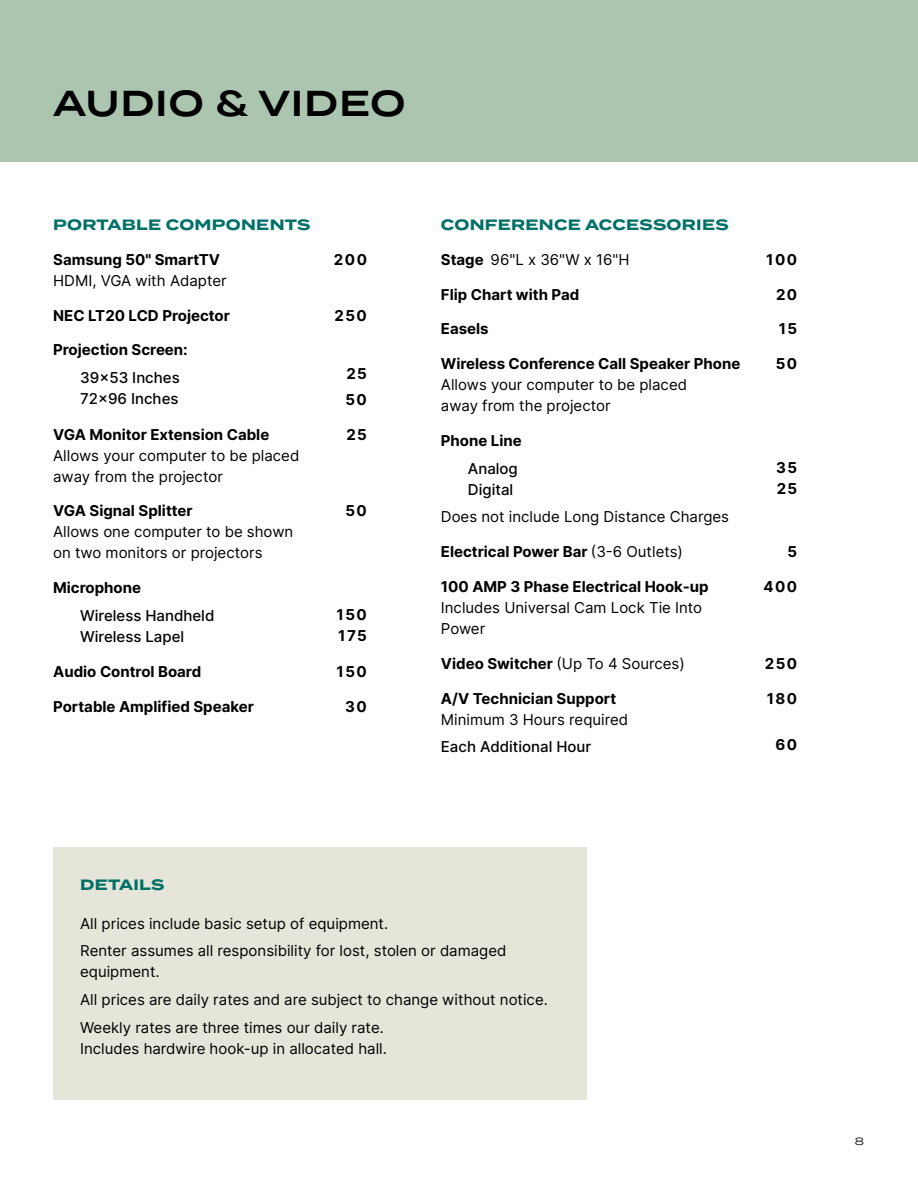
<style>
.page{position:relative;width:918px;height:1188px;background:#fff}
.page>*{position:absolute;margin:0;border:0;box-sizing:border-box;transform-origin:0 0}
.t1{font:600 36px "Termina";letter-spacing:.02em;color:#000}
.t2{font:15px/21px "Inter";color:#000101}
.t3{font:700 15px "Inter";color:#000101}
.t4{font:500 15px/21px "Inter";color:#000101}
.t5{font:700 15px/21px "Inter";letter-spacing:.1em;color:#000}
.t6{font:700 15px "Termina";letter-spacing:.02em;color:#007068}
.t7{font:10.5px "Termina";color:#000}
.s1{font-weight:700}
.s2{font-weight:400}
</style>
<div class="page">
<div style="left:0;top:0;width:918px;height:162px;background:#acc5b1"></div>
<div style="left:53px;top:847px;width:534px;height:252px;background:#e6e5da"></div>
<h1 class="t1" style="left:53px;top:77px;width:354px">AUDIO &amp; VIDEO</h1>
<p class="t6" style="left:53px;top:214px;width:259px">PORTABLE COMPONENTS</p>
<p class="t3" style="left:53px;top:248px;width:168px">Samsung 50" SmartTV</p>
<p class="t2" style="left:53px;top:269px;width:175px">HDMI, VGA with Adapter</p>
<p class="t5" style="left:334px;top:248px;width:35px">200</p>
<p class="t3" style="left:53px;top:304px;width:178px">NEC LT20 LCD Projector</p>
<p class="t5" style="left:335px;top:304px;width:34px">250</p>
<p class="t3" style="left:53px;top:339px;width:136px">Projection Screen:</p>
<p class="t4" style="left:80px;top:367px;width:101px">39x53 Inches<br>72x96 Inches</p>
<p class="t5" style="left:345px;top:361px;width:23px;line-height:25.5px">25<br>50</p>
<p class="t3" style="left:53px;top:423px;width:218px">VGA Monitor Extension Cable</p>
<p class="t2" style="left:53px;top:444px;width:248px">Allows your computer to be placed away from the projector</p>
<p class="t5" style="left:346px;top:423px;width:22px">25</p>
<p class="t3" style="left:53px;top:500px;width:141px">VGA Signal Splitter</p>
<p class="t2" style="left:53px;top:521px;width:242px">Allows one computer to be shown on two monitors or projectors</p>
<p class="t5" style="left:345px;top:500px;width:23px">50</p>
<p class="t3" style="left:53px;top:577px;width:89px">Microphone</p>
<p class="t4" style="left:80px;top:605px;width:136px">Wireless Handheld<br>Wireless Lapel</p>
<p class="t5" style="left:337px;top:604px;width:32px">150<br>175</p>
<p class="t3" style="left:53px;top:660px;width:150px">Audio Control Board</p>
<p class="t5" style="left:337px;top:660px;width:32px">150</p>
<p class="t3" style="left:53px;top:695px;width:202px">Portable Amplified Speaker</p>
<p class="t5" style="left:345px;top:695px;width:23px">30</p>
<p class="t6" style="left:441px;top:214px;width:289px">CONFERENCE ACCESSORIES</p>
<p class="t2" style="left:441px;top:249px;width:190px"><span class="s1">Stage</span> 96"L x 36"W x 16"H</p>
<p class="t5" style="left:766px;top:249px;width:32px">100</p>
<p class="t3" style="left:441px;top:283px;width:140px">Flip Chart with Pad</p>
<p class="t5" style="left:776px;top:283px;width:23px">20</p>
<p class="t3" style="left:441px;top:318px;width:49px">Easels</p>
<p class="t5" style="left:779px;top:318px;width:20px">15</p>
<p class="t3" style="left:441px;top:353px;width:301px">Wireless Conference Call Speaker Phone</p>
<p class="t2" style="left:441px;top:374px;width:248px">Allows your computer to be placed away from the projector</p>
<p class="t5" style="left:776px;top:353px;width:23px">50</p>
<p class="t3" style="left:441px;top:430px;width:82px">Phone Line</p>
<p class="t4" style="left:468px;top:457px;width:52px">Analog<br>Digital</p>
<p class="t2" style="left:441px;top:506px;width:290px">Does not include Long Distance Charges</p>
<p class="t5" style="left:776px;top:457px;width:23px">35<br>25</p>
<p class="t3" style="left:441px;top:541px;width:244px">Electrical Power Bar <span class="s2">(3-6 Outlets)</span></p>
<p class="t5" style="left:788px;top:541px;width:11px">5</p>
<p class="t3" style="left:441px;top:576px;width:269px">100 AMP 3 Phase Electrical Hook-up</p>
<p class="t2" style="left:441px;top:597px;width:263px">Includes Universal Cam Lock Tie Into<br>Power</p>
<p class="t5" style="left:764px;top:576px;width:35px">400</p>
<p class="t2" style="left:441px;top:653px;width:245px"><span class="s1">Video Switcher</span> (Up To 4 Sources)</p>
<p class="t5" style="left:765px;top:653px;width:34px">250</p>
<p class="t3" style="left:441px;top:687px;width:177px">A/V Technician Support</p>
<p class="t2" style="left:441px;top:708px;width:189px">Minimum 3 Hours required</p>
<p class="t4" style="left:441px;top:736px;width:152px">Each Additional Hour</p>
<p class="t5" style="left:767px;top:687px;width:32px">180</p>
<p class="t5" style="left:776px;top:734px;width:23px">60</p>
<p class="t6" style="left:80px;top:873px;width:86px">DETAILS</p>
<p class="t2" style="left:80px;top:909px;width:428px;line-height:27.8px">All prices include basic setup of equipment.<br>Renter assumes all responsibility for lost, stolen or damaged</p>
<p class="t2" style="left:80px;top:958px;width:469px;line-height:27.8px">equipment.<br>All prices are daily rates and are subject to change without notice.<br>Weekly rates are three times our daily rate.</p>
<p class="t2" style="left:80px;top:1037px;width:308px">Includes hardwire hook-up in allocated hall.</p>
<p class="t7" style="left:855px;top:1134px;width:11px">8</p>
</div>
